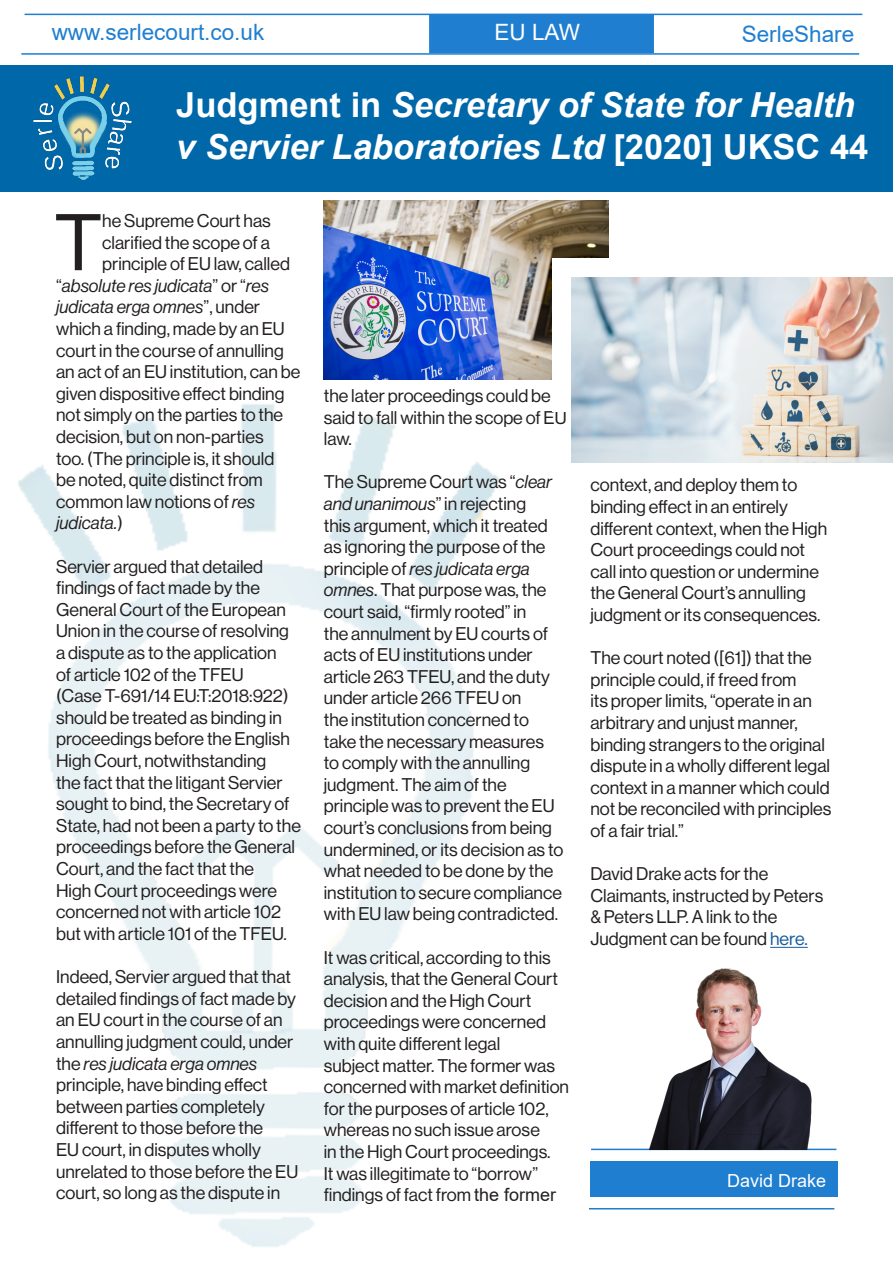
<style>
.page{position:relative;width:893px;height:1263px;background:#fff}
.page>*{position:absolute;margin:0;border:0;box-sizing:border-box;transform-origin:0 0}
.t1{font:78.45px "N Haas Grotesk DS Pro 55 Rg";color:#231f20}
.t2{font:italic 700 34.5px/41.4px "Arial";color:#fff}
.t3{font:22.5px "Arial";color:#1f7ed0}
.t4{font:22.5px "Arial";color:#fff}
.t5{font:18px/21.6px "N Haas Grotesk DS Pro 55 Rg";color:#231f20}
.t6{font:18px "N Haas Grotesk DS Pro 56 It";color:#231f20}
.t7{font:18px "Arial";color:#fff}
.s1{font-style:normal}
.s2{font-family:"N Haas Grotesk DS Pro 55 Rg"}
.s3{font-family:"N Haas Grotesk DS Pro 56 It"}
.s4{font-family:"Arial"}
.s5{color:#175d9e}
</style>
<div class="page">
<img style="left:18px;top:404px;width:481px;height:843px">
<div style="left:429px;top:14px;width:225px;height:39px;background:#1f7ed0"></div>
<div style="left:0;top:65px;width:893px;height:127px;background:#0067a9"></div>
<img style="left:33px;top:76px;width:99px;height:104px">
<hr style="left:25px;top:14px;width:837px;height:1px;background:#1f7ed0">
<hr style="left:21px;top:53px;width:838px;height:2px;background:#1f7ed0">
<hr style="left:770px;top:947px;width:38px;height:1px;background:#175d9e">
<img style="left:324px;top:200px;width:284px;height:179px">
<div style="left:552px;top:258px;width:113px;height:153px;background:#fff"></div>
<div style="left:590px;top:1161px;width:248px;height:36px;background:#1f7ed0"></div>
<hr style="left:591px;top:1148px;width:245px;height:2px;background:#1f7ed0">
<hr style="left:589px;top:1208px;width:245px;height:1px;background:#1f7ed0">
<img style="left:571px;top:278px;width:322px;height:185px">
<img style="left:618px;top:968px;width:208px;height:181px">
<p class="t3" style="left:52px;top:17px;width:214px">www.serlecourt.co.uk</p>
<p class="t4" style="left:494px;top:17px;width:87px">EU LAW</p>
<p class="t3" style="left:742px;top:18px;width:114px">SerleShare</p>
<p class="t2" style="left:176px;top:85px;width:694px"><span class="s1">Judgment in</span> Secretary of State for Health v Servier Laboratories Ltd <span class="s1">[2020] UKSC 44</span></p>
<p class="t1" style="left:54px;top:198px;width:49px">T</p>
<p class="t5" style="left:102px;top:210px;width:170px">he Supreme Court has</p>
<p class="t5" style="left:102px;top:232px;width:169px">clarified the scope of a</p>
<p class="t5" style="left:102px;top:253px;width:189px">principle of EU law, called</p>
<p class="t6" style="left:56px;top:275px;width:215px"><span class="s2">“</span>absolute res judicata<span class="s2">” or “</span>res</p>
<p class="t6" style="left:56px;top:297px;width:205px">judicata erga omnes<span class="s2">”, under</span></p>
<p class="t5" style="left:56px;top:318px;width:230px">which a finding, made by an EU</p>
<p class="t5" style="left:56px;top:340px;width:229px">court in the course of annulling</p>
<p class="t5" style="left:56px;top:361px;width:246px">an act of an EU institution, can be</p>
<p class="t5" style="left:56px;top:383px;width:230px">given dispositive effect binding</p>
<p class="t5" style="left:56px;top:404px;width:229px">not simply on the parties to the</p>
<p class="t5" style="left:56px;top:426px;width:209px">decision, but on non-parties</p>
<p class="t5" style="left:56px;top:448px;width:220px">too. (The principle is, it should</p>
<p class="t5" style="left:56px;top:469px;width:208px">be noted, quite distinct from</p>
<p class="t5" style="left:56px;top:491px;width:201px">common law notions of <span class="s3">res</span></p>
<p class="t6" style="left:56px;top:513px;width:68px">judicata.<span class="s2">)</span></p>
<p class="t5" style="left:56px;top:556px;width:246px">Servier argued that detailed findings of fact made by the<br>General Court of the European<br>Union in the course of resolving a dispute as to the application<br>of article 102 of the TFEU<br>(Case T-691/14 EU:T:2018:922) should be treated as binding in proceedings before the English<br>High Court, notwithstanding<br>the fact that the litigant Servier sought to bind, the Secretary of<br>State, had not been a party to the proceedings before the General<br>Court, and the fact that the<br>High Court proceedings were concerned not with article 102 but with article 101 of the TFEU.</p>
<p class="t5" style="left:56px;top:966px;width:244px">Indeed, Servier argued that that detailed findings of fact made by an EU court in the course of an annulling judgment could, under the <span class="s3">res judicata erga omnes </span>principle, have binding effect between parties completely different to those before the<br>EU court, in disputes wholly unrelated to those before the EU court, so long as the dispute in</p>
<p class="t5" style="left:324px;top:385px;width:244px">the later proceedings could be said to fall within the scope of EU law.</p>
<p class="t5" style="left:324px;top:471px;width:241px">The Supreme Court was “<span class="s3">clear and unanimous</span>” in rejecting<br>this argument, which it treated as ignoring the purpose of the principle of <span class="s3">res judicata erga omnes</span>. That purpose was, the court said, “firmly rooted” in<br>the annulment by EU courts of acts of EU institutions under article 263 TFEU, and the duty under article 266 TFEU on<br>the institution concerned to take the necessary measures to comply with the annulling judgment. The aim of the principle was to prevent the EU court’s conclusions from being undermined, or its decision as to what needed to be done by the institution to secure compliance with EU law being contradicted.</p>
<p class="t5" style="left:324px;top:947px;width:247px">It was critical, according to this analysis, that the General Court decision and the High Court proceedings were concerned with quite different legal<br>subject matter. The former was concerned with market definition for the purposes of article 102, whereas no such issue arose<br>in the High Court proceedings.<br>It was illegitimate to “borrow” findings of fact from <span class="s4">the former</span></p>
<p class="t5" style="left:590px;top:474px;width:238px">context, and deploy them to binding effect in an entirely different context, when the High<br>Court proceedings could not call into question or undermine the General Court’s annulling judgment or its consequences.</p>
<p class="t5" style="left:590px;top:647px;width:242px">The court noted ([61]) that the principle could, if freed from<br>its proper limits, “operate in an arbitrary and unjust manner, binding strangers to the original dispute in a wholly different legal context in a manner which could not be reconciled with principles of a fair trial.”</p>
<p class="t5" style="left:590px;top:863px;width:234px">David Drake acts for the<br>Claimants, instructed by Peters &amp; Peters LLP. A link to the<br>Judgment can be found <span class="s5">here.</span></p>
<p class="t7" style="left:727px;top:1168px;width:101px">David Drake</p>
</div>
